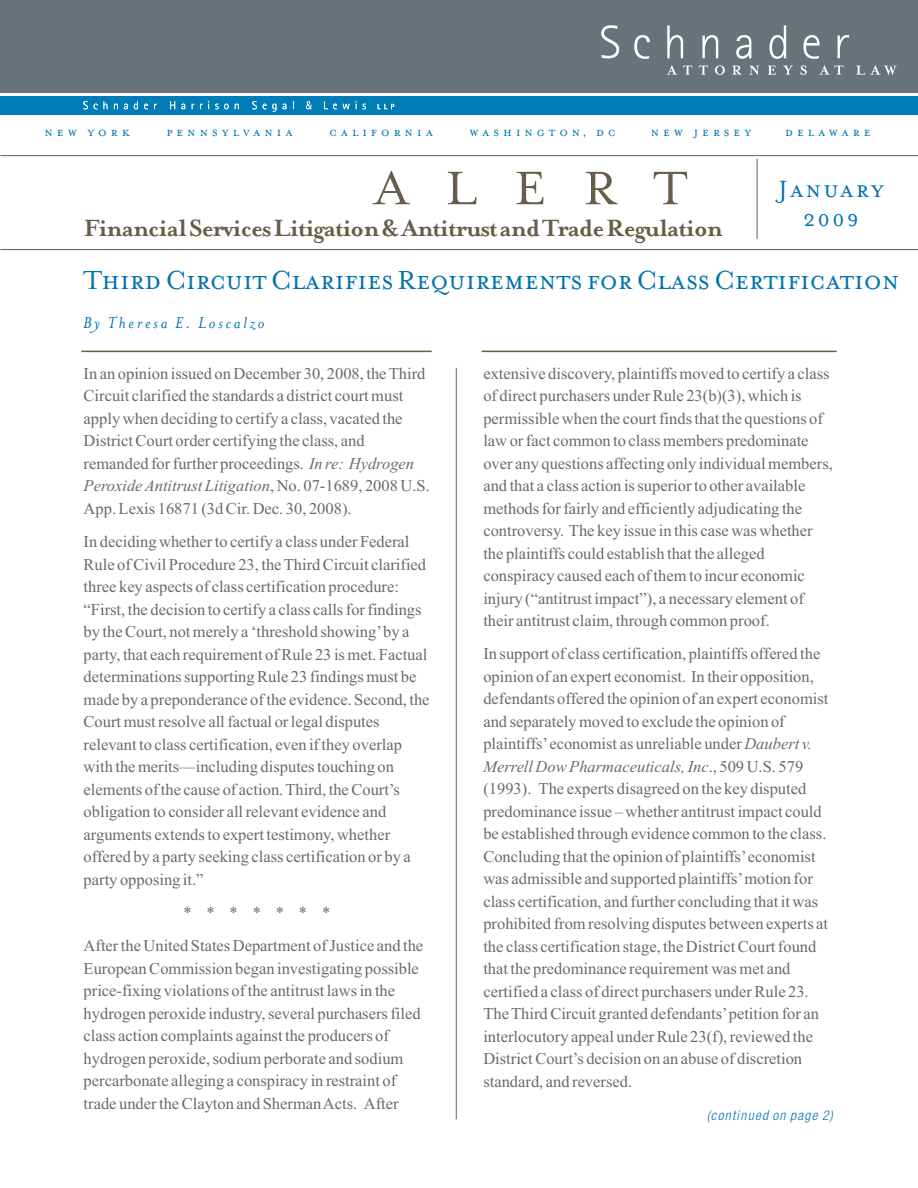
<style>
.page{position:relative;width:918px;height:1188px;background:#fff}
.page>*{position:absolute;margin:0;border:0;box-sizing:border-box;transform-origin:0 0}
.t1{font:54px "Mrs Eaves Small Caps";letter-spacing:.7em;color:#685d49}
.t2{font:30px "Mrs Eaves Small Caps";color:#0073ae}
.t3{font:700 27px "Mrs Eaves";letter-spacing:-.03em;color:#685d49}
.t4{font:27px/28.5px "Mrs Eaves Small Caps";letter-spacing:.07em;color:#0073ae;text-align:center}
.t5{font:italic 18px "Mrs Eaves";letter-spacing:.16em;color:#0073ae}
.t6{font:16.5px/22.5px "Times New Roman MS";color:#6b6969}
.t7{font:16.5px "Times New Roman It MS";color:#6b6969}
.t8{font:14.25px "Mrs Eaves Small Caps";letter-spacing:.28em;color:#0073ae}
.t9{font:italic 300 condensed 13.5px "Helvetica Neue";letter-spacing:.095em;color:#0073ae}
.s1{font-family:"Times New Roman It MS"}
.s2{font-family:"Times New Roman MS"}
</style>
<div class="page">
<hr style="left:757px;top:159px;width:1px;height:80px;background:#685d49">
<hr style="left:0;top:155px;width:918px;height:1px;background:#685d49">
<hr style="left:0;top:249px;width:918px;height:1px;background:#685d49">
<hr style="left:456px;top:368px;width:1px;height:751px;background:#685d49">
<div style="left:0;top:0;width:918px;height:93px;background:#687379"></div>
<div style="left:0;top:96px;width:918px;height:19px;background:#007cb7"></div>
<svg style="left:83px;top:101px;width:5px;height:8px"></svg>
<svg style="left:94px;top:104px;width:4px;height:5px"></svg>
<svg style="left:104px;top:101px;width:3px;height:8px"></svg>
<svg style="left:114px;top:104px;width:4px;height:5px"></svg>
<svg style="left:124px;top:104px;width:4px;height:5px"></svg>
<svg style="left:134px;top:101px;width:4px;height:8px"></svg>
<svg style="left:144px;top:104px;width:4px;height:5px"></svg>
<svg style="left:170px;top:101px;width:5px;height:8px"></svg>
<svg style="left:181px;top:104px;width:4px;height:5px"></svg>
<svg style="left:200px;top:101px;width:9px;height:8px"></svg>
<svg style="left:215px;top:104px;width:14px;height:5px"></svg>
<svg style="left:235px;top:104px;width:4px;height:5px"></svg>
<svg style="left:252px;top:101px;width:5px;height:8px"></svg>
<svg style="left:263px;top:104px;width:13px;height:8px"></svg>
<svg style="left:282px;top:104px;width:4px;height:5px"></svg>
<svg style="left:306px;top:101px;width:6px;height:8px"></svg>
<svg style="left:324px;top:101px;width:13px;height:8px"></svg>
<svg style="left:343px;top:104px;width:7px;height:5px"></svg>
<svg style="left:363px;top:104px;width:3px;height:5px"></svg>
<svg style="left:378px;top:104px;width:16px;height:5px"></svg>
<svg style="left:667px;top:65px;width:10px;height:10px"></svg>
<svg style="left:683px;top:66px;width:9px;height:9px"></svg>
<svg style="left:699px;top:66px;width:9px;height:9px"></svg>
<svg style="left:715px;top:65px;width:10px;height:10px"></svg>
<svg style="left:732px;top:66px;width:10px;height:9px"></svg>
<svg style="left:749px;top:66px;width:10px;height:9px"></svg>
<svg style="left:768px;top:66px;width:8px;height:9px"></svg>
<svg style="left:783px;top:66px;width:10px;height:9px"></svg>
<svg style="left:801px;top:65px;width:6px;height:10px"></svg>
<svg style="left:819px;top:65px;width:25px;height:10px"></svg>
<svg style="left:856px;top:65px;width:41px;height:10px"></svg>
<svg style="left:838px;top:35px;width:11px;height:23px"></svg>
<svg style="left:601px;top:25px;width:18px;height:33px"></svg>
<svg style="left:634px;top:35px;width:16px;height:24px"></svg>
<svg style="left:667px;top:25px;width:16px;height:33px"></svg>
<svg style="left:702px;top:35px;width:16px;height:23px"></svg>
<svg style="left:736px;top:35px;width:15px;height:24px"></svg>
<svg style="left:770px;top:25px;width:16px;height:34px"></svg>
<svg style="left:803px;top:35px;width:17px;height:24px"></svg>
<hr style="left:81px;top:351px;width:351px;height:1px;background:#685d49">
<hr style="left:482px;top:351px;width:355px;height:1px;background:#685d49">
<p class="t8" style="left:44px;top:122px;width:87px">new york</p>
<p class="t8" style="left:166px;top:122px;width:128px">pennsylvania</p>
<p class="t8" style="left:329px;top:122px;width:105px">california</p>
<p class="t8" style="left:470px;top:122px;width:147px">washington, dc</p>
<p class="t8" style="left:651px;top:122px;width:102px">new jersey</p>
<p class="t8" style="left:785px;top:122px;width:87px">delaware</p>
<h1 class="t1" style="left:375px;top:154px;width:315px">ALERT</h1>
<h3 class="t3" style="left:84px;top:211px;width:640px">Financial Services Litigation &amp; Antitrust and Trade Regulation</h3>
<h3 class="t4" style="left:779px;top:174px;width:107px">January<br>2009</h3>
<h2 class="t2" style="left:83px;top:261px;width:818px">Third Circuit Clarifies Requirements for Class Certification</h2>
<p class="t5" style="left:83px;top:312px;width:183px">By Theresa E. Loscalzo</p>
<p class="t6" style="left:84px;top:362px;width:343px">In an opinion issued on December 30, 2008, the Third Circuit clarified the standards a district court must apply when deciding to certify a class, vacated the District Court order certifying the class, and remanded for further proceedings. <span class="s1">In re: Hydrogen</span></p>
<p class="t7" style="left:84px;top:476px;width:348px">Peroxide Antitrust Litigation<span class="s2">, No. 07-1689, 2008 U.S.</span></p>
<p class="t6" style="left:84px;top:492px;width:327px;line-height:33.3px">App. Lexis 16871 (3d Cir. Dec. 30, 2008).<br>In deciding whether to certify a class under Federal</p>
<p class="t6" style="left:84px;top:553px;width:348px">Rule of Civil Procedure 23, the Third Circuit clarified three key aspects of class certification procedure: “First, the decision to certify a class calls for findings by the Court, not merely a ‘threshold showing’by a party, that each requirement of Rule 23 is met. Factual determinations supporting Rule 23 findings must be made by a preponderance of the evidence. Second, the Court must resolve all factual or legal disputes relevant to class certification, even if they overlap with the merits—including disputes touching on elements of the cause of action. Third, the Court’s obligation to consider all relevant evidence and arguments extends to expert testimony, whether offered by a party seeking class certification or by a party opposing it.”</p>
<p class="t6" style="left:84px;top:896px;width:341px;line-height:33.3px;text-align:center">* * * * * * *<br>After the United States Department of Justice and the</p>
<p class="t6" style="left:84px;top:957px;width:339px">European Commission began investigating possible price-fixing violations of the antitrust laws in the hydrogen peroxide industry, several purchasers filed class action complaints against the producers of hydrogen peroxide, sodium perborate and sodium percarbonate alleging a conspiracy in restraint of trade under the Clayton and Sherman Acts. After</p>
<p class="t6" style="left:483px;top:362px;width:351px">extensive discovery, plaintiffs moved to certify a class of direct purchasers under Rule 23(b)(3), which is permissible when the court finds that the questions of law or fact common to class members predominate over any questions affecting only individual members, and that a class action is superior to other available methods for fairly and efficiently adjudicating the controversy. The key issue in this case was whether the plaintiffs could establish that the alleged conspiracy caused each of them to incur economic injury (“antitrust impact”), a necessary element of their antitrust claim, through common proof.</p>
<p class="t6" style="left:483px;top:642px;width:347px">In support of class certification, plaintiffs offered the opinion of an expert economist. In their opposition, defendants offered the opinion of an expert economist and separately moved to exclude the opinion of plaintiffs’economist as unreliable under <span class="s1">Daubert v.</span></p>
<p class="t7" style="left:483px;top:757px;width:321px">Merrell Dow Pharmaceuticals, Inc<span class="s2">., 509 U.S. 579</span></p>
<p class="t6" style="left:483px;top:777px;width:346px">(1993). The experts disagreed on the key disputed predominance issue – whether antitrust impact could be established through evidence common to the class.<br>Concluding that the opinion of plaintiffs’economist was admissible and supported plaintiffs’motion for class certification, and further concluding that it was prohibited from resolving disputes between experts at the class certification stage, the District Court found that the predominance requirement was met and certified a class of direct purchasers under Rule 23.<br>The Third Circuit granted defendants’petition for an interlocutory appeal under Rule 23(f), reviewed the District Court’s decision on an abuse of discretion standard, and reversed.</p>
<p class="t9" style="left:707px;top:1110px;width:128px">(continued on page 2)</p>
</div>
